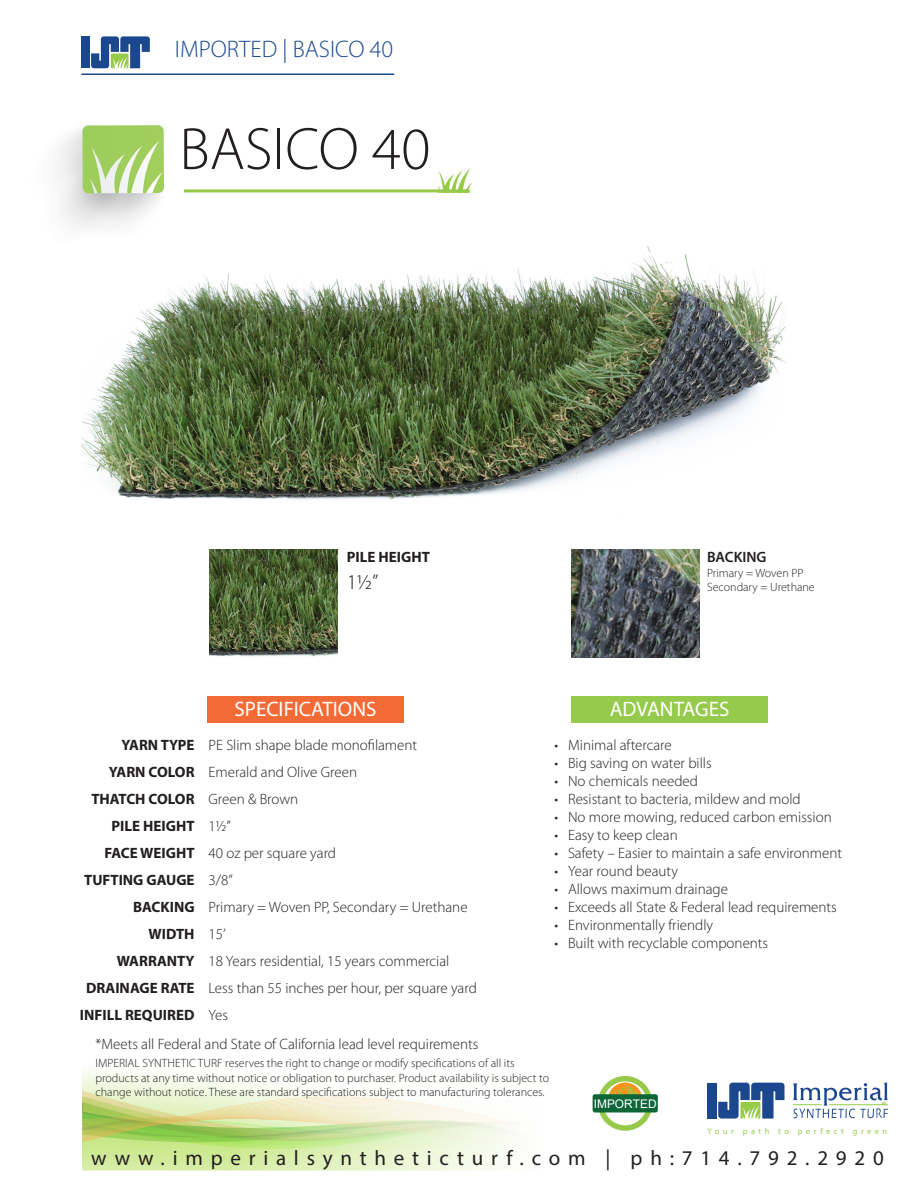
<style>
.page{position:relative;width:918px;height:1188px;background:#fff}
.page>*{position:absolute;margin:0;border:0;box-sizing:border-box;transform-origin:0 0}
.t1{font:300 60px "Myriad Pro";color:#231f20}
.t2{font:300 24px "Myriad Pro";color:#19488f}
.t3{font:21px "Myriad Pro";letter-spacing:.37em;color:#231f20}
.t4{font:21px "Myriad Pro";color:#fff}
.t5{font:300 21px "Myriad Pro";color:#231f20}
.t6{font:300 15px "Myriad Pro";color:#231f20}
.t7{font:700 15px "Myriad Pro";color:#231f20}
.t8{font:600 15px "Myriad Pro";color:#231f20}
.t9{font:300 12px/14.4px "Myriad Pro";color:#231f20}
.t10{font:11.85px "Arial";color:#fff}
.t11{font:8.4px "Myriad Pro";letter-spacing:.42em;color:#96ca4c}
</style>
<div class="page">
<svg style="left:83px;top:1069px;width:437px;height:101px"></svg>
<div style="left:707px;top:1083px;width:9px;height:36px;background:#1b478f"></div>
<svg style="left:718px;top:1083px;width:67px;height:36px"></svg>
<svg style="left:793px;top:1082px;width:95px;height:36px"></svg>
<div style="left:571px;top:696px;width:197px;height:27px;background:#96ca4c"></div>
<div style="left:207px;top:696px;width:197px;height:27px;background:#f26a35"></div>
<div style="left:81px;top:36px;width:8px;height:32px;background:#1b478f"></div>
<svg style="left:91px;top:36px;width:59px;height:32px"></svg>
<svg style="left:57px;top:125px;width:107px;height:104px"></svg>
<img style="left:571px;top:549px;width:129px;height:108px">
<img style="left:438px;top:168px;width:34px;height:21px">
<hr style="left:184px;top:189px;width:286px;height:3px;background:#96ca4c">
<svg style="left:608px;top:1083px;width:34px;height:11px"></svg>
<div style="left:598px;top:1076px;width:55px;height:55px;border:5px solid #97ca4b;border-radius:50%"></div>
<div style="left:593px;top:1094px;width:65px;height:18px;background:#0c6638;border-radius:2px"></div>
<img style="left:81px;top:246px;width:705px;height:254px">
<hr style="left:81px;top:74px;width:313px;height:1px;background:#19488f">
<img style="left:210px;top:549px;width:128px;height:108px">
<p class="t2" style="left:175px;top:34px;width:220px">IMPORTED | BASICO 40</p>
<p class="t1" style="left:179px;top:113px;width:253px">BASICO 40</p>
<p class="t7" style="left:347px;top:548px;width:85px">PILE HEIGHT</p>
<p class="t5" style="left:347px;top:570px;width:33px">11/2”</p>
<p class="t8" style="left:707px;top:548px;width:61px">BACKING</p>
<p class="t9" style="left:707px;top:566px;width:109px">Primary = Woven PP<br>Secondary = Urethane</p>
<p class="t7" style="left:122px;top:735px;width:75px">YARN TYPE</p>
<p class="t7" style="left:109px;top:762px;width:87px">YARN COLOR</p>
<p class="t7" style="left:91px;top:789px;width:105px">THATCH COLOR</p>
<p class="t7" style="left:112px;top:816px;width:85px">PILE HEIGHT</p>
<p class="t7" style="left:104px;top:843px;width:92px">FACE WEIGHT</p>
<p class="t7" style="left:84px;top:870px;width:112px">TUFTING GAUGE</p>
<p class="t7" style="left:133px;top:897px;width:63px">BACKING</p>
<p class="t7" style="left:148px;top:924px;width:48px">WIDTH</p>
<p class="t7" style="left:117px;top:951px;width:79px">WARRANTY</p>
<p class="t7" style="left:86px;top:978px;width:110px">DRAINAGE RATE</p>
<p class="t7" style="left:80px;top:1005px;width:116px">INFILL REQUIRED</p>
<h3 class="t4" style="left:235px;top:696px;width:143px">SPECIFICATIONS</h3>
<h3 class="t4" style="left:610px;top:696px;width:121px">ADVANTAGES</h3>
<p class="t6" style="left:209px;top:736px;width:210px">PE Slim shape blade monofilament</p>
<p class="t6" style="left:209px;top:763px;width:150px">Emerald and Olive Green</p>
<p class="t6" style="left:209px;top:790px;width:91px">Green &amp; Brown</p>
<p class="t6" style="left:209px;top:817px;width:24px">11/2”</p>
<p class="t6" style="left:209px;top:844px;width:129px">40 oz per square yard</p>
<p class="t6" style="left:209px;top:871px;width:26px">3/8”</p>
<p class="t6" style="left:209px;top:898px;width:261px">Primary = Woven PP, Secondary = Urethane</p>
<p class="t6" style="left:209px;top:925px;width:19px">15’</p>
<p class="t6" style="left:209px;top:952px;width:242px">18 Years residential, 15 years commercial</p>
<p class="t6" style="left:209px;top:979px;width:270px">Less than 55 inches per hour, per square yard</p>
<p class="t6" style="left:209px;top:1006px;width:21px">Yes</p>
<p class="t6" style="left:555px;top:736px;width:119px">• Minimal aftercare</p>
<p class="t6" style="left:555px;top:754px;width:159px">• Big saving on water bills</p>
<p class="t6" style="left:555px;top:772px;width:145px">• No chemicals needed</p>
<p class="t6" style="left:555px;top:790px;width:248px">• Resistant to bacteria, mildew and mold</p>
<p class="t6" style="left:555px;top:808px;width:279px">• No more mowing, reduced carbon emission</p>
<p class="t6" style="left:555px;top:826px;width:125px">• Easy to keep clean</p>
<p class="t6" style="left:555px;top:844px;width:289px">• Safety – Easier to maintain a safe environment</p>
<p class="t6" style="left:555px;top:862px;width:125px">• Year round beauty</p>
<p class="t6" style="left:555px;top:880px;width:175px">• Allows maximum drainage</p>
<p class="t6" style="left:555px;top:898px;width:284px">• Exceeds all State &amp; Federal lead requirements</p>
<p class="t6" style="left:555px;top:916px;width:160px">• Environmentally friendly</p>
<p class="t6" style="left:555px;top:934px;width:215px">• Built with recyclable components</p>
<p class="t6" style="left:96px;top:1035px;width:384px">*Meets all Federal and State of California lead level requirements</p>
<p class="t9" style="left:96px;top:1056px;width:455px">IMPERIAL SYNTHETIC TURF reserves the right to change or modify specifications of all its products at any time without notice or obligation to purchaser. Product availability is subject to change without notice. These are standard specifications subject to manufacturing tolerances.</p>
<p class="t10" style="left:594px;top:1096px;width:64px">IMPORTED</p>
<p class="t11" style="left:708px;top:1126px;width:181px">Your path to perfect green</p>
<h3 class="t3" style="left:91px;top:1145px;width:794px">www.imperialsyntheticturf.com | ph:714.792.2920</h3>
</div>
